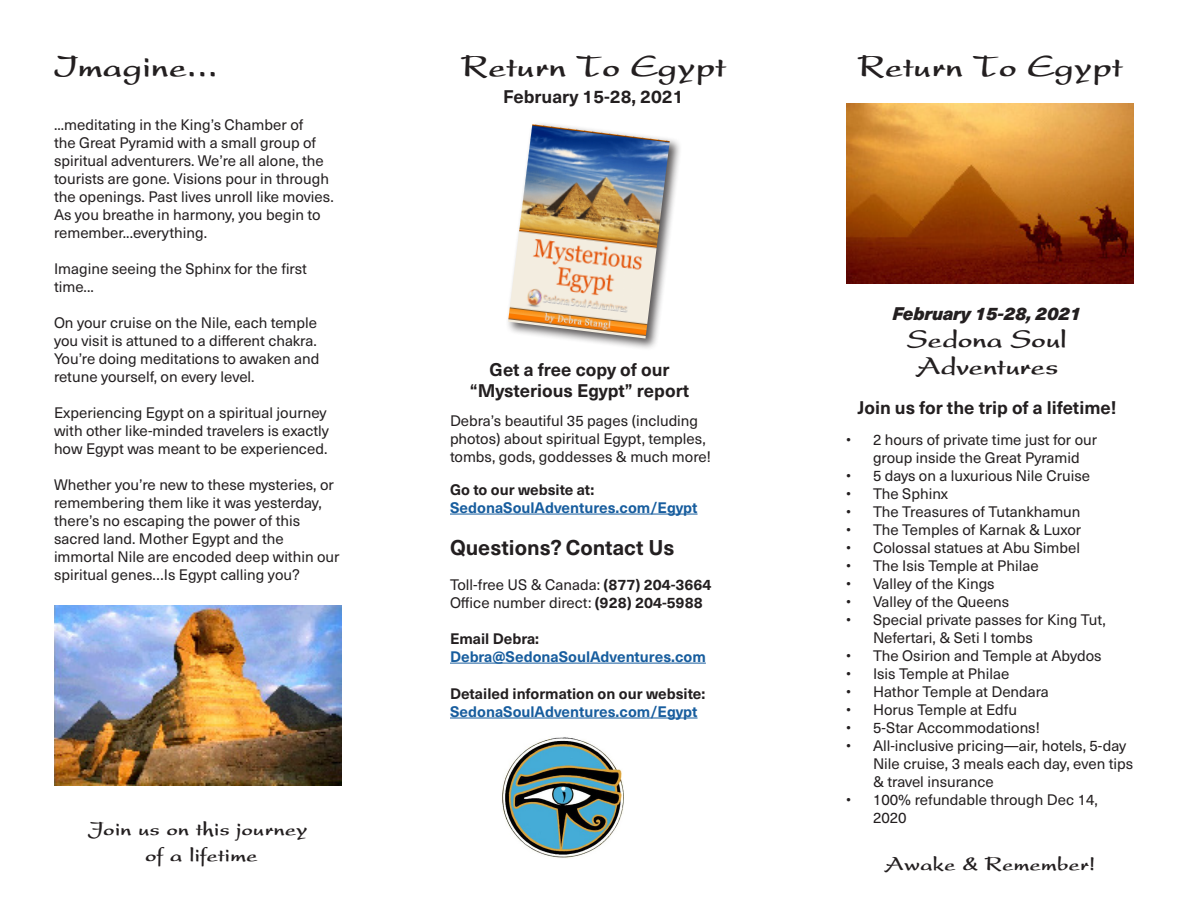
<style>
.page{position:relative;width:1188px;height:918px;background:#fff}
.page>*{position:absolute;margin:0;border:0;box-sizing:border-box;transform-origin:0 0}
.t1{font:700 33px "Present";color:#231f20}
.t2{font:700 27px/27px "Present";letter-spacing:-.01em;color:#231f20;text-align:center}
.t3{font:700 21px "Present";color:#231f20}
.t4{font:700 21px "Neue Haas Unica W1 G";color:#231f20}
.t5{font:700 18px "Neue Haas Unica W1 G";color:#231f20}
.t6{font:italic 900 18px "Neue Haas Unica W1 G";letter-spacing:-.01em;color:#231f20}
.t7{font:15px/18px "Neue Haas Unica W1 G";color:#231f20}
.t8{font:700 15px "Neue Haas Unica W1 G";color:#175d9e}
.t9{font:700 15px "Neue Haas Unica W1 G";color:#231f20}
.s1{font-weight:700}
</style>
<div class="page">
<img style="left:846px;top:103px;width:288px;height:180px">
<img style="left:54px;top:605px;width:288px;height:180px">
<div style="left:505px;top:121px;width:177px;height:230px;background:#231f20;opacity:.75"></div>
<img style="left:508px;top:124px;width:162px;height:215px">
<img style="left:502px;top:737px;width:121px;height:121px">
<hr style="left:450px;top:514px;width:248px;height:1px;background:#175d9e">
<hr style="left:450px;top:663px;width:256px;height:1px;background:#175d9e">
<hr style="left:450px;top:718px;width:248px;height:1px;background:#175d9e">
<p class="t1" style="left:54px;top:48px;width:165px">Imagine...</p>
<p class="t1" style="left:858px;top:48px;width:266px">Return To Egypt</p>
<p class="t7" style="left:54px;top:115px;width:281px">...meditating in the King’s Chamber of<br>the Great Pyramid with a small group of spiritual adventurers. We’re all alone, the tourists are gone. Visions pour in through the openings. Past lives unroll like movies.<br>As you breathe in harmony, you begin to remember...everything.</p>
<p class="t7" style="left:54px;top:259px;width:255px">Imagine seeing the Sphinx for the first time...</p>
<p class="t7" style="left:54px;top:313px;width:267px">On your cruise on the Nile, each temple you visit is attuned to a different chakra.<br>You’re doing meditations to awaken and retune yourself, on every level.</p>
<p class="t7" style="left:54px;top:403px;width:276px">Experiencing Egypt on a spiritual journey with other like-minded travelers is exactly how Egypt was meant to be experienced.</p>
<p class="t7" style="left:54px;top:475px;width:287px">Whether you’re new to these mysteries, or remembering them like it was yesterday, there’s no escaping the power of this sacred land. Mother Egypt and the immortal Nile are encoded deep within our spiritual genes…Is Egypt calling you?</p>
<p class="t1" style="left:461px;top:48px;width:266px">Return To Egypt</p>
<p class="t5" style="left:503px;top:83px;width:182px">February 15-28, 2021</p>
<p class="t6" style="left:892px;top:300px;width:191px">February 15-28, 2021</p>
<p class="t2" style="left:907px;top:326px;width:161px">Sedona Soul<br>Adventures</p>
<p class="t5" style="left:857px;top:394px;width:261px">Join us for the trip of a lifetime!</p>
<p class="t5" style="left:490px;top:355px;width:181px">Get a free copy of our</p>
<p class="t5" style="left:470px;top:377px;width:221px">“Mysterious Egypt” report</p>
<p class="t7" style="left:450px;top:411px;width:262px">Debra’s beautiful 35 pages (including photos) about spiritual Egypt, temples, tombs, gods, goddesses &amp; much more!</p>
<p class="t7" style="left:873px;top:430px;width:226px;text-indent:-27px">• 2 hours of private time just for our group inside the Great Pyramid</p>
<p class="t7" style="left:846px;top:466px;width:246px">• 5 days on a luxurious Nile Cruise</p>
<p class="t7" style="left:846px;top:484px;width:104px">• The Sphinx</p>
<p class="t7" style="left:846px;top:502px;width:236px">• The Treasures of Tutankhamun</p>
<p class="t7" style="left:846px;top:520px;width:237px">• The Temples of Karnak &amp; Luxor</p>
<p class="t7" style="left:846px;top:538px;width:236px">• Colossal statues at Abu Simbel</p>
<p class="t7" style="left:846px;top:556px;width:194px">• The Isis Temple at Philae</p>
<p class="t7" style="left:846px;top:574px;width:150px">• Valley of the Kings</p>
<p class="t7" style="left:846px;top:592px;width:165px">• Valley of the Queens</p>
<p class="t7" style="left:873px;top:610px;width:234px;text-indent:-27px">• Special private passes for King Tut,<br>Nefertari, &amp; Seti I tombs</p>
<p class="t7" style="left:846px;top:646px;width:257px">• The Osirion and Temple at Abydos</p>
<p class="t7" style="left:846px;top:664px;width:165px">• Isis Temple at Philae</p>
<p class="t7" style="left:846px;top:682px;width:204px">• Hathor Temple at Dendara</p>
<p class="t7" style="left:846px;top:700px;width:173px">• Horus Temple at Edfu</p>
<p class="t7" style="left:846px;top:718px;width:195px">• 5-Star Accommodations!</p>
<p class="t7" style="left:873px;top:736px;width:262px;text-indent:-27px">• All-inclusive pricing—air, hotels, 5-day<br>Nile cruise, 3 meals each day, even tips &amp; travel insurance</p>
<p class="t7" style="left:873px;top:790px;width:227px;text-indent:-27px">• 100% refundable through Dec 14,<br>2020</p>
<p class="t3" style="left:885px;top:852px;width:212px">Awake &amp; Remember!</p>
<p class="t9" style="left:450px;top:478px;width:146px">Go to our website at:</p>
<p class="t8" style="left:450px;top:496px;width:249px">SedonaSoulAdventures.com/Egypt</p>
<p class="t4" style="left:450px;top:532px;width:226px">Questions? Contact Us</p>
<p class="t7" style="left:450px;top:574px;width:263px">Toll-free US &amp; Canada: <span class="s1">(877) 204-3664</span></p>
<p class="t7" style="left:450px;top:592px;width:254px">Office number direct: <span class="s1">(928) 204-5988</span></p>
<p class="t9" style="left:450px;top:627px;width:91px">Email Debra:</p>
<p class="t8" style="left:450px;top:645px;width:257px">Debra@SedonaSoulAdventures.com</p>
<p class="t9" style="left:450px;top:682px;width:257px">Detailed information on our website:</p>
<p class="t8" style="left:450px;top:700px;width:249px">SedonaSoulAdventures.com/Egypt</p>
<p class="t3" style="left:88px;top:818px;width:221px">Join us on this journey</p>
<p class="t3" style="left:145px;top:843px;width:114px">of a lifetime</p>
</div>
